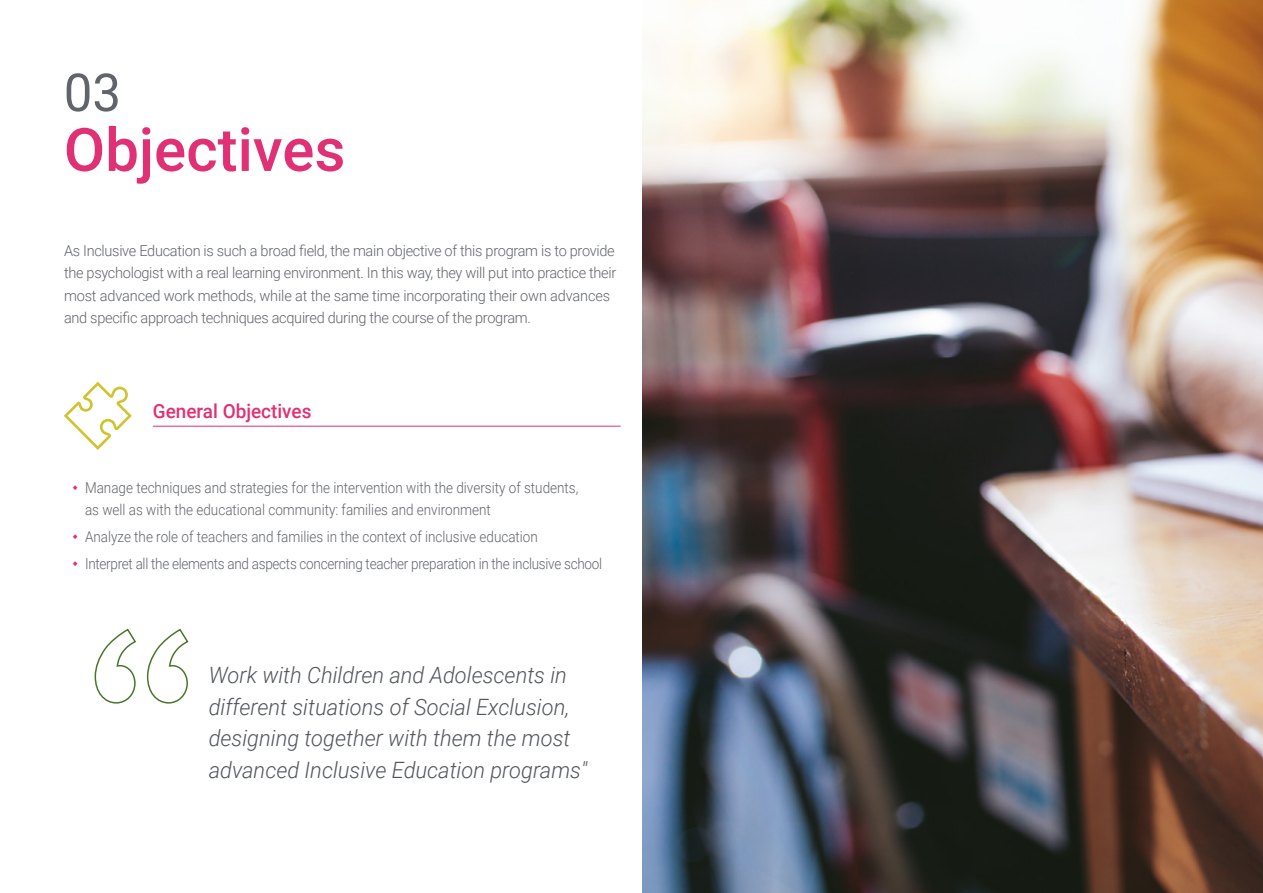
<style>
.page{position:relative;width:1263px;height:893px;background:#fff}
.page>*{position:absolute;margin:0;border:0;box-sizing:border-box;transform-origin:0 0}
.t1{font:500 60px "Roboto";color:#e03175}
.t2{font:52.5px "Roboto";color:#61646a}
.t3{font:italic 300 22.5px/31.5px "Roboto";color:#52555b}
.t4{font:500 19.5px "Roboto";color:#e03175}
.t5{font:300 15px/22.5px "Roboto";letter-spacing:-.02em;color:#61646a}
.t6{font:300 15px/26.7px "Roboto";letter-spacing:-.02em;color:#61646a;scale:.9 1}
.t7{font:300 15px/22.5px "Roboto";color:#61646a;scale:.9 1}
</style>
<div class="page">
<img style="left:642px;top:0;width:621px;height:893px">
<hr style="left:153px;top:426px;width:468px;height:1px;background:#e03175">
<svg style="left:64px;top:382px;width:68px;height:68px"></svg>
<svg style="left:94px;top:628px;width:95px;height:76px"></svg>
<h2 class="t2" style="left:64px;top:56px;width:59px">03</h2>
<h1 class="t1" style="left:64px;top:108px;width:283px">Objectives</h1>
<p class="t5" style="left:64px;top:239px;width:554px">As Inclusive Education is such a broad field, the main objective of this program is to provide the psychologist with a real learning environment. In this way, they will put into practice their most advanced work methods, while at the same time incorporating their own advances and specific approach techniques acquired during the course of the program.</p>
<h3 class="t4" style="left:153px;top:397px;width:160px">General Objectives</h3>
<p class="t7" style="left:85px;top:476px;width:550px">Manage techniques and strategies for the intervention with the diversity of students, as well as with the educational community: families and environment</p>
<p class="t6" style="left:85px;top:523px;width:576px">Analyze the role of teachers and families in the context of inclusive education<br>Interpret all the elements and aspects concerning teacher preparation in the inclusive school</p>
<h3 class="t3" style="left:209px;top:658px;width:380px">Work with Children and Adolescents in different situations of Social Exclusion, designing together with them the most advanced Inclusive Education programs"</h3>
</div>
